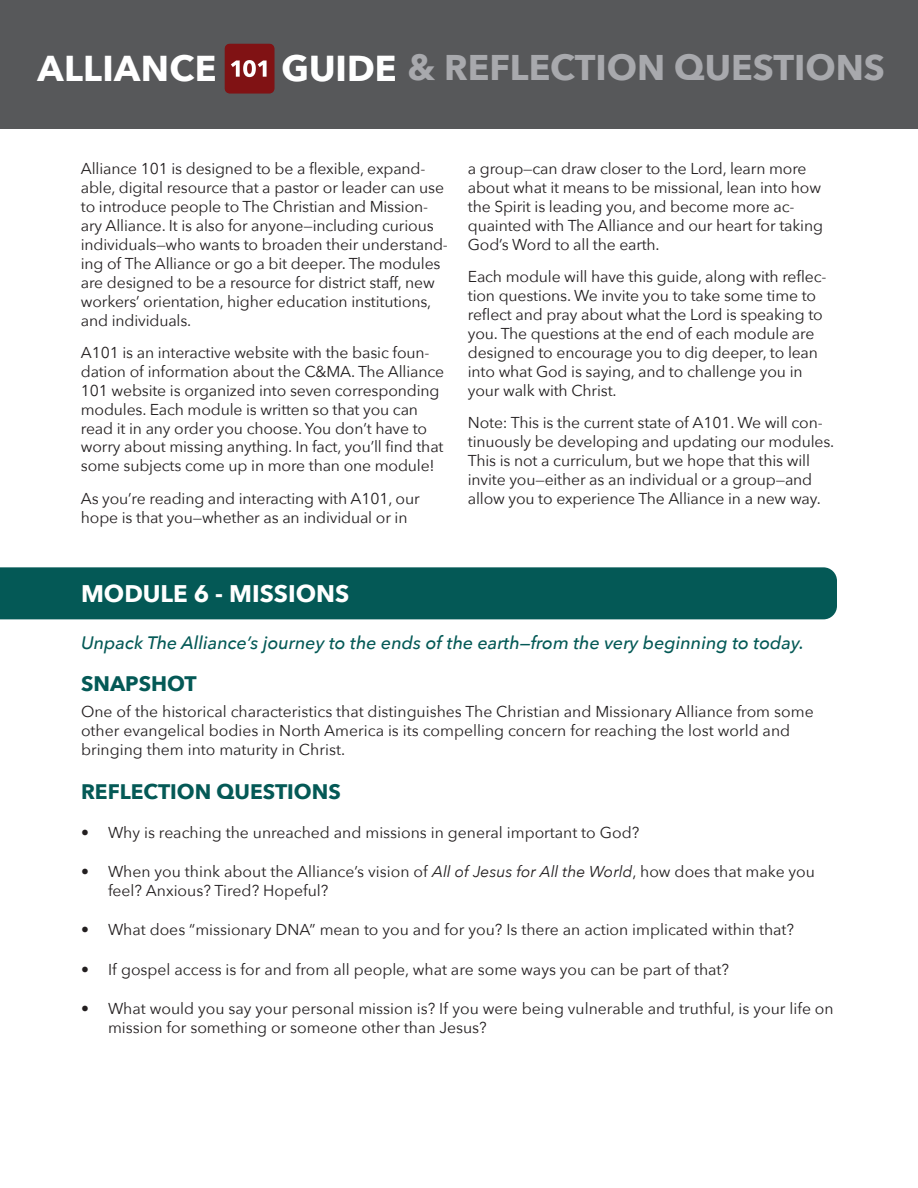
<style>
.page{position:relative;width:918px;height:1188px;background:#fff}
.page>*{position:absolute;margin:0;border:0;box-sizing:border-box;transform-origin:0 0}
.t1{font:700 35.85px "Avenir Next";letter-spacing:.01em;color:#fff}
.t2{font:700 35.7px "Avenir Next";color:#a8a9ad}
.t3{font:700 24px "Avenir Next";color:#fff}
.t4{font:700 21px "Avenir Next";color:#045956}
.t5{font:italic 500 18px "Avenir Next";color:#045956}
.t6{font:15.75px/18.9px "Avenir Next";letter-spacing:-.01em;color:#231f20}
.s1{font-size:35.85px;color:#939598}
.s2{font-style:italic}
</style>
<div class="page">
<div style="left:0;top:0;width:918px;height:128px;background:#57585a"></div>
<div style="left:225px;top:44px;width:49px;height:49px;background:#801214;border-radius:5px"></div>
<svg style="left:231px;top:60px;width:36px;height:17px"></svg>
<div style="left:0;top:567px;width:837px;height:52px;background:#045956"></div>
<h1 class="t1" style="left:38px;top:37px;width:180px">ALLIANCE</h1>
<h2 class="t2" style="left:282px;top:36px;width:605px"><span class="s1">GUIDE</span> &amp; REFLECTION QUESTIONS</h2>
<p class="t6" style="left:81px;top:159px;width:369px">Alliance 101 is designed to be a flexible, expand&shy;able, digital resource that a pastor or leader can use to introduce people to The Christian and Mission&shy;ary Alliance. It is also for anyone—including curious individuals—who wants to broaden their understand&shy;ing of The Alliance or go a bit deeper. The modules are designed to be a resource for district staff, new workers’ orientation, higher education institutions, and individuals.</p>
<p class="t6" style="left:81px;top:343px;width:365px">A101 is an interactive website with the basic foun&shy;dation of information about the C&amp;MA. The Alliance 101 website is organized into seven corresponding modules. Each module is written so that you can read it in any order you choose. You don’t have to worry about missing anything. In fact, you’ll find that some subjects come up in more than one module!</p>
<p class="t6" style="left:81px;top:489px;width:340px">As you’re reading and interacting with A101, our hope is that you—whether as an individual or in</p>
<p class="t6" style="left:468px;top:159px;width:357px">a group—can draw closer to the Lord, learn more about what it means to be missional, lean into how the Spirit is leading you, and become more ac&shy;quainted with The Alliance and our heart for taking God’s Word to all the earth.</p>
<p class="t6" style="left:468px;top:267px;width:360px">Each module will have this guide, along with reflec&shy;tion questions. We invite you to take some time to reflect and pray about what the Lord is speaking to you. The questions at the end of each module are designed to encourage you to dig deeper, to lean into what God is saying, and to challenge you in your walk with Christ.</p>
<p class="t6" style="left:468px;top:413px;width:368px">Note: This is the current state of A101. We will con&shy;tinuously be developing and updating our modules.<br>This is not a curriculum, but we hope that this will invite you—either as an individual or a group—and allow you to experience The Alliance in a new way.</p>
<p class="t3" style="left:81px;top:573px;width:270px">MODULE 6 - MISSIONS</p>
<p class="t5" style="left:81px;top:632px;width:725px">Unpack The Alliance’s journey to the ends of the earth—from the very beginning to today.</p>
<p class="t4" style="left:81px;top:666px;width:117px">SNAPSHOT</p>
<p class="t6" style="left:81px;top:702px;width:734px">One of the historical characteristics that distinguishes The Christian and Missionary Alliance from some other evangelical bodies in North America is its compelling concern for reaching the lost world and bringing them into maturity in Christ.</p>
<p class="t4" style="left:81px;top:773px;width:261px">REFLECTION QUESTIONS</p>
<p class="t6" style="left:81px;top:823px;width:560px">• Why is reaching the unreached and missions in general important to God?</p>
<p class="t6" style="left:108px;top:862px;width:709px;text-indent:-27px">• When you think about the Alliance’s vision of <span class="s2">All of Jesus for All the World</span>, how does that make you feel? Anxious? Tired? Hopeful?</p>
<p class="t6" style="left:81px;top:920px;width:715px">• What does “missionary DNA” mean to you and for you? Is there an action implicated within that?</p>
<p class="t6" style="left:81px;top:960px;width:650px">• If gospel access is for and from all people, what are some ways you can be part of that?</p>
<p class="t6" style="left:108px;top:999px;width:727px;text-indent:-27px">• What would you say your personal mission is? If you were being vulnerable and truthful, is your life on mission for something or someone other than Jesus?</p>
</div>
